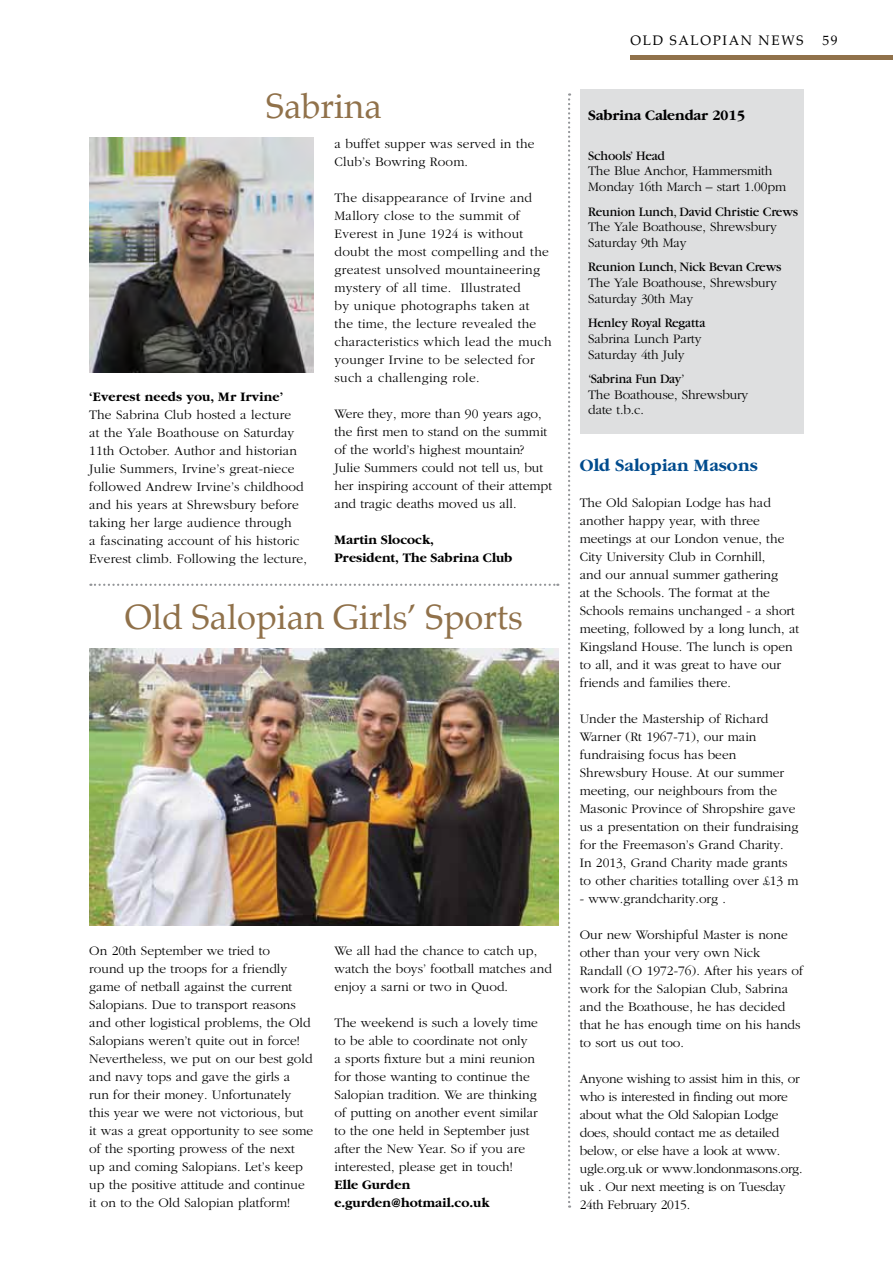
<style>
.page{position:relative;width:893px;height:1263px;background:#fff}
.page>*{position:absolute;margin:0;border:0;box-sizing:border-box;transform-origin:0 0}
.t1{font:34.5px "Palatino";color:#90714a}
.t2{font:700 18px "Garamond";color:#004b8d}
.t3{font:700 15px "Garamond";letter-spacing:-.01em;color:#000}
.t4{font:300 13.5px/18px "Garamond";color:#000}
.t5{font:300 13.5px/18px "Garamond";letter-spacing:.02em;color:#000}
.t6{font:300 13.5px/18px "Garamond";letter-spacing:-.02em;color:#000}
.t7{font:13.5px "Garamond";letter-spacing:-.01em;color:#000}
.t8{font:700 13.5px/18px "Garamond";color:#000}
.t9{font:13.5px "Palatino";letter-spacing:.12em;color:#000}
</style>
<div class="page">
<div style="left:580px;top:89px;width:224px;height:345px;background:#dedfe0"></div>
<div style="left:631px;top:55px;width:262px;height:5px;background:#90714a"></div>
<img style="left:89px;top:649px;width:469px;height:276px">
<svg style="left:90px;top:584px;width:468px;height:2px"></svg>
<img style="left:89px;top:137px;width:224px;height:236px">
<svg style="left:568px;top:93px;width:2px;height:1115px"></svg>
<h1 class="t1" style="left:266px;top:77px;width:117px">Sabrina</h1>
<p class="t8" style="left:89px;top:388px;width:195px">‘Everest needs you, Mr Irvine’</p>
<p class="t4" style="left:89px;top:406px;width:219px">The Sabrina Club hosted a lecture<br>at the Yale Boathouse on Saturday 11th October. Author and historian Julie Summers, Irvine’s great-niece followed Andrew Irvine’s childhood and his years at Shrewsbury before taking her large audience through<br>a fascinating account of his historic Everest climb. Following the lecture,</p>
<p class="t4" style="left:334px;top:134px;width:201px">a buffet supper was served in the<br>Club’s Bowring Room.</p>
<p class="t5" style="left:334px;top:188px;width:219px">The disappearance of Irvine and<br>Mallory close to the summit of<br>Everest in June 1924 is without doubt the most compelling and the greatest unsolved mountaineering mystery of all time. Illustrated<br>by unique photographs taken at the time, the lecture revealed the characteristics which lead the much younger Irvine to be selected for such a challenging role.</p>
<p class="t4" style="left:334px;top:404px;width:219px">Were they, more than 90 years ago, the first men to stand on the summit of the world’s highest mountain?<br>Julie Summers could not tell us, but her inspiring account of their attempt and tragic deaths moved us all.</p>
<p class="t8" style="left:334px;top:530px;width:179px">Martin Slocock,<br>President, The Sabrina Club</p>
<h1 class="t1" style="left:125px;top:589px;width:399px">Old Salopian Girls’ Sports</h1>
<p class="t4" style="left:89px;top:942px;width:225px">On 20th September we tried to<br>round up the troops for a friendly game of netball against the current Salopians. Due to transport reasons and other logistical problems, the Old Salopians weren’t quite out in force!<br>Nevertheless, we put on our best gold and navy tops and gave the girls a run for their money. Unfortunately this year we were not victorious, but it was a great opportunity to see some of the sporting prowess of the next up and coming Salopians. Let’s keep up the positive attitude and continue it on to the Old Salopian platform!</p>
<p class="t4" style="left:334px;top:942px;width:219px">We all had the chance to catch up, watch the boys’ football matches and enjoy a sarni or two in Quod.</p>
<p class="t4" style="left:334px;top:1014px;width:205px">The weekend is such a lovely time to be able to coordinate not only<br>a sports fixture but a mini reunion for those wanting to continue the Salopian tradition. We are thinking of putting on another event similar to the one held in September just after the New Year. So if you are interested, please get in touch!</p>
<p class="t8" style="left:334px;top:1176px;width:156px">Elle Gurden e.gurden@hotmail.co.uk</p>
<p class="t9" style="left:631px;top:29px;width:174px">OLD SALOPIAN NEWS</p>
<p class="t9" style="left:823px;top:29px;width:17px">59</p>
<p class="t3" style="left:588px;top:108px;width:158px">Sabrina Calendar 2015</p>
<p class="t7" style="left:588px;top:148px;width:78px">Schools’ Head</p>
<p class="t4" style="left:588px;top:163px;width:200px;line-height:15.8px">The Blue Anchor, Hammersmith<br>Monday 16th March – start 1.00pm</p>
<p class="t7" style="left:588px;top:204px;width:211px">Reunion Lunch, David Christie Crews</p>
<p class="t4" style="left:588px;top:219px;width:190px;line-height:15.8px">The Yale Boathouse, Shrewsbury<br>Saturday 9th May</p>
<p class="t7" style="left:588px;top:260px;width:195px">Reunion Lunch, Nick Bevan Crews</p>
<p class="t4" style="left:588px;top:275px;width:190px;line-height:15.8px">The Yale Boathouse, Shrewsbury<br>Saturday 30th May</p>
<p class="t7" style="left:588px;top:316px;width:119px">Henley Royal Regatta</p>
<p class="t4" style="left:588px;top:331px;width:115px;line-height:15.8px">Sabrina Lunch Party<br>Saturday 4th July</p>
<p class="t7" style="left:588px;top:372px;width:98px">‘Sabrina Fun Day’</p>
<p class="t4" style="left:588px;top:387px;width:162px;line-height:15.8px">The Boathouse, Shrewsbury date t.b.c.</p>
<h2 class="t2" style="left:580px;top:456px;width:180px">Old Salopian Masons</h2>
<p class="t4" style="left:580px;top:494px;width:221px">The Old Salopian Lodge has had another happy year, with three meetings at our London venue, the<br>City University Club in Cornhill,<br>and our annual summer gathering<br>at the Schools. The format at the<br>Schools remains unchanged - a short meeting, followed by a long lunch, at<br>Kingsland House. The lunch is open to all, and it was great to have our friends and families there.</p>
<p class="t4" style="left:580px;top:710px;width:220px">Under the Mastership of Richard Warner (Rt 1967-71), our main fundraising focus has been Shrewsbury House. At our summer meeting, our neighbours from the Masonic Province of Shropshire gave us a presentation on their fundraising for the Freemason’s Grand Charity.<br>In 2013, Grand Charity made grants to other charities totalling over £13 m</p>
<p class="t4" style="left:580px;top:890px;width:148px">- www.grandcharity.org .</p>
<p class="t4" style="left:580px;top:926px;width:225px">Our new Worshipful Master is none other than your very own Nick<br>Randall (O 1972-76). After his years of work for the Salopian Club, Sabrina and the Boathouse, he has decided that he has enough time on his hands to sort us out too.</p>
<p class="t6" style="left:580px;top:1070px;width:224px">Anyone wishing to assist him in this, or who is interested in finding out more about what the Old Salopian Lodge does, should contact me as detailed below, or else have a look at www. ugle.org.uk or www.londonmasons.org. uk . Our next meeting is on Tuesday 24th February 2015.</p>
</div>
